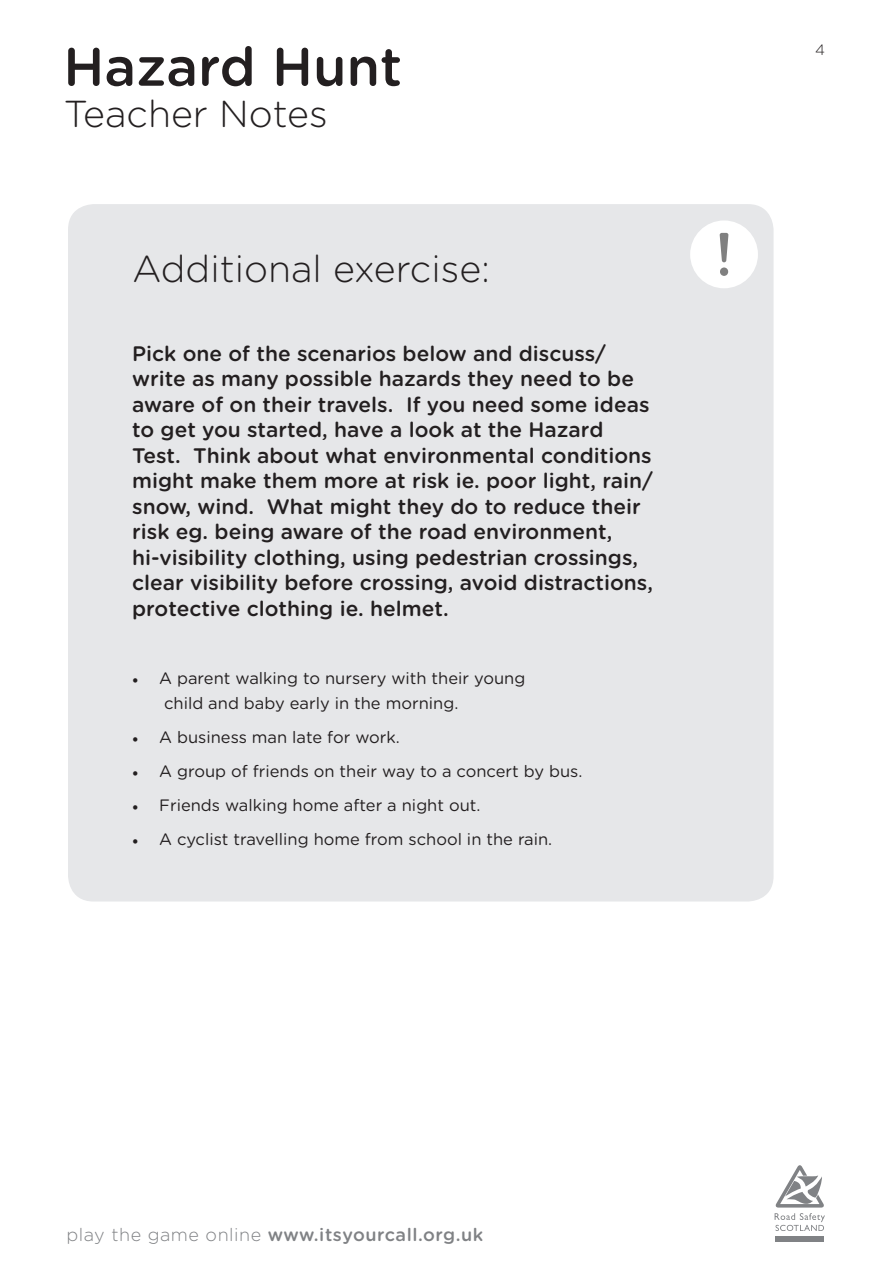
<style>
.page{position:relative;width:893px;height:1263px;background:#fff}
.page>*{position:absolute;margin:0;border:0;box-sizing:border-box;transform-origin:0 0}
.t1{font:500 54px "Gotham Rounded";color:#231f20}
.t2{font:300 37.5px "Gotham Rounded";color:#231f20}
.t3{font:500 21px/25.5px "Gotham Rounded";color:#231f20}
.t4{font:500 18px "Gotham Rounded";letter-spacing:.03em;color:#808285}
.t5{font:16.5px/25.5px "Gotham Rounded";color:#231f20}
.t6{font:300 15px "Gotham Rounded";color:#231f20}
.s1{font-family:"Minion Pro"}
.s2{font-weight:300}
</style>
<div class="page">
<svg style="left:775px;top:1213px;width:50px;height:18px"></svg>
<hr style="left:775px;top:1236px;width:49px;height:1px;background:#808285">
<hr style="left:775px;top:1238px;width:49px;height:3px;background:#808285">
<svg style="left:775px;top:1165px;width:49px;height:42px"></svg>
<div style="left:68px;top:204px;width:706px;height:697px;background:#e6e7e9;border-radius:26px"></div>
<div style="left:690px;top:220px;width:68px;height:68px;background:#fff;border-radius:50%"></div>
<svg style="left:720px;top:233px;width:8px;height:43px"></svg>
<p class="t1" style="left:63px;top:28px;width:340px">Hazard Hunt</p>
<p class="t2" style="left:64px;top:88px;width:265px">Teacher Notes</p>
<p class="t2" style="left:132px;top:244px;width:360px">Additional exercise:</p>
<p class="t3" style="left:132px;top:340px;width:522px">Pick one of the scenarios below and discuss/ write as many possible hazards they need to be aware of on their travels. If you need some ideas to get you started, have a look at the Hazard Test. Think about what environmental conditions might make them more at risk ie. poor light, rain/ snow, wind. What might they do to reduce their risk eg. being aware of the road environment, hi-visibility clothing, using pedestrian crossings, clear visibility before crossing, avoid distractions, protective clothing ie. helmet.</p>
<p class="t5" style="left:164px;top:664px;width:363px;text-indent:-32px"><span class="s1">•</span> A parent walking to nursery with their young child and baby early in the morning.</p>
<p class="t5" style="left:132px;top:724px;width:269px"><span class="s1">•</span> A business man late for work.</p>
<p class="t5" style="left:132px;top:758px;width:452px"><span class="s1">•</span> A group of friends on their way to a concert by bus.</p>
<p class="t5" style="left:132px;top:792px;width:350px"><span class="s1">•</span> Friends walking home after a night out.</p>
<p class="t5" style="left:132px;top:826px;width:422px"><span class="s1">•</span> A cyclist travelling home from school in the rain.</p>
<p class="t4" style="left:66px;top:1222px;width:418px"><span class="s2">play the game online</span> www.itsyourcall.org.uk</p>
<p class="t6" style="left:815px;top:39px;width:11px">4</p>
</div>
